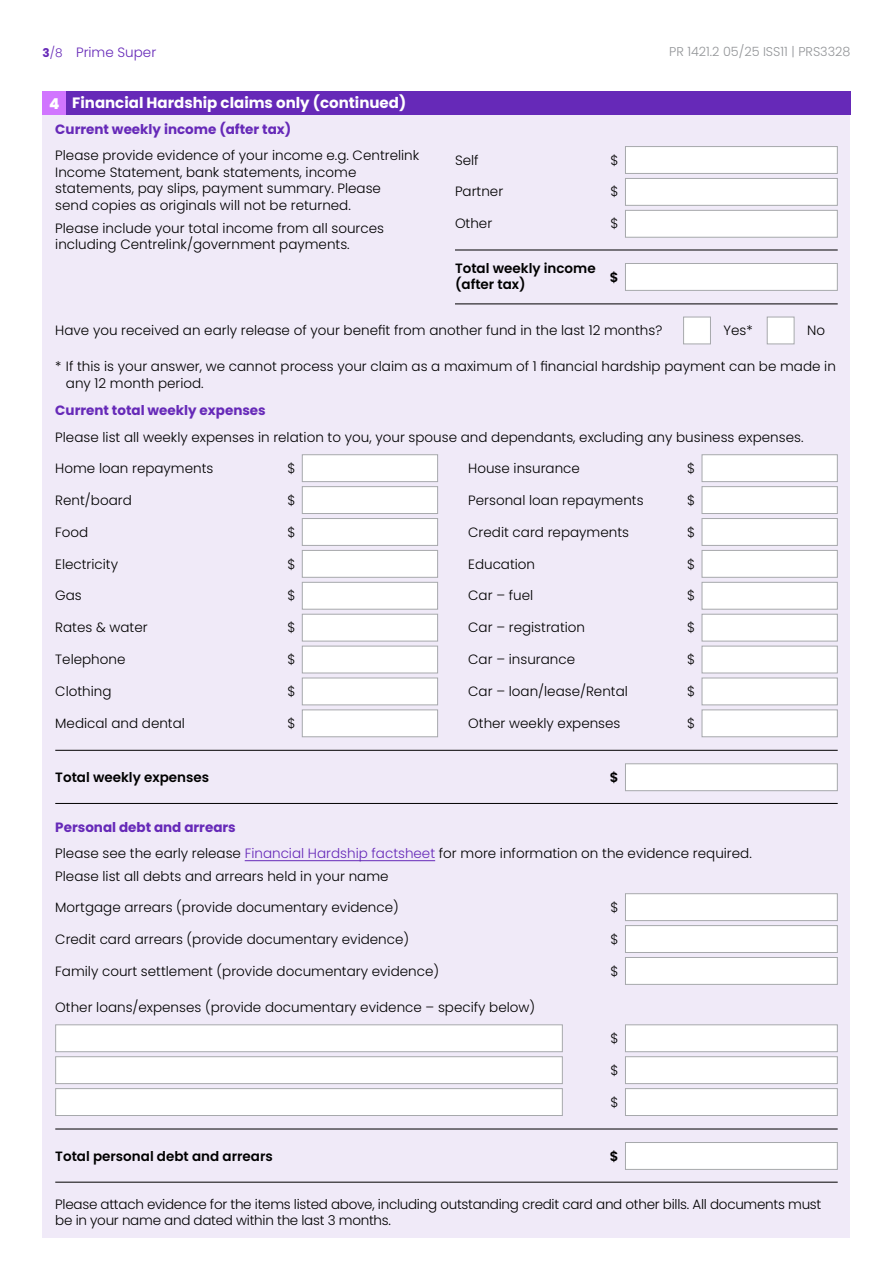
<style>
.page{position:relative;width:893px;height:1263px;background:#fff}
.page>*{position:absolute;margin:0;border:0;box-sizing:border-box;transform-origin:0 0}
.t1{font:700 15px "Poppins";color:#fff}
.t2{font:300 13.5px/16.5px "Poppins";color:#000}
.t3{font:300 13.5px/15.8px "Poppins";letter-spacing:-.02em;color:#000}
.t4{font:600 13.5px/16.5px "Poppins";color:#000}
.t5{font:700 13.5px "Poppins";color:#6629b8}
.t6{font:300 13.5px "Poppins";color:#6629b8}
.t7{font:300 12.75px "Poppins";color:#939598}
.s1{font-weight:700;font-size:12px}
.s2{font-size:12px}
.s3{font-weight:800}
.s4{font-weight:700;color:#6629b8}
.s5{color:#6629b8}
</style>
<div class="page">
<div style="left:43px;top:115px;width:807px;height:1123px;background:#f0eaf8"></div>
<div style="left:43px;top:92px;width:23px;height:23px;background:#d175ff"></div>
<div style="left:66px;top:92px;width:784px;height:23px;background:#6629b8"></div>
<hr style="left:245px;top:860px;width:190px;height:1px;background:#6629b8">
<div style="left:302px;top:454px;width:136px;height:28px;background:#fff;border:1px solid #a7a9ac"></div>
<div style="left:702px;top:454px;width:136px;height:28px;background:#fff;border:1px solid #a7a9ac"></div>
<div style="left:302px;top:518px;width:136px;height:28px;background:#fff;border:1px solid #a7a9ac"></div>
<div style="left:702px;top:518px;width:136px;height:28px;background:#fff;border:1px solid #a7a9ac"></div>
<div style="left:302px;top:582px;width:136px;height:28px;background:#fff;border:1px solid #a7a9ac"></div>
<div style="left:702px;top:582px;width:136px;height:28px;background:#fff;border:1px solid #a7a9ac"></div>
<div style="left:302px;top:646px;width:136px;height:27px;background:#fff;border:1px solid #a7a9ac"></div>
<div style="left:702px;top:646px;width:136px;height:27px;background:#fff;border:1px solid #a7a9ac"></div>
<div style="left:302px;top:486px;width:136px;height:28px;background:#fff;border:1px solid #a7a9ac"></div>
<div style="left:702px;top:486px;width:136px;height:28px;background:#fff;border:1px solid #a7a9ac"></div>
<div style="left:302px;top:550px;width:136px;height:28px;background:#fff;border:1px solid #a7a9ac"></div>
<div style="left:702px;top:550px;width:136px;height:28px;background:#fff;border:1px solid #a7a9ac"></div>
<div style="left:302px;top:614px;width:136px;height:27px;background:#fff;border:1px solid #a7a9ac"></div>
<div style="left:702px;top:614px;width:136px;height:27px;background:#fff;border:1px solid #a7a9ac"></div>
<div style="left:302px;top:678px;width:136px;height:27px;background:#fff;border:1px solid #a7a9ac"></div>
<div style="left:702px;top:678px;width:136px;height:27px;background:#fff;border:1px solid #a7a9ac"></div>
<div style="left:302px;top:709px;width:136px;height:28px;background:#fff;border:1px solid #a7a9ac"></div>
<div style="left:702px;top:709px;width:136px;height:28px;background:#fff;border:1px solid #a7a9ac"></div>
<div style="left:625px;top:763px;width:213px;height:28px;background:#fff;border:1px solid #a7a9ac"></div>
<div style="left:625px;top:1142px;width:213px;height:28px;background:#fff;border:1px solid #a7a9ac"></div>
<hr style="left:55px;top:750px;width:783px;height:1px;background:#000">
<hr style="left:55px;top:1128px;width:783px;height:1px;background:#000">
<hr style="left:55px;top:803px;width:783px;height:1px;background:#000">
<hr style="left:55px;top:1182px;width:783px;height:1px;background:#000">
<div style="left:625px;top:893px;width:213px;height:28px;background:#fff;border:1px solid #a7a9ac"></div>
<div style="left:625px;top:1024px;width:213px;height:28px;background:#fff;border:1px solid #a7a9ac"></div>
<div style="left:55px;top:1024px;width:508px;height:28px;background:#fff;border:1px solid #a7a9ac"></div>
<div style="left:625px;top:925px;width:213px;height:28px;background:#fff;border:1px solid #a7a9ac"></div>
<div style="left:625px;top:1056px;width:213px;height:28px;background:#fff;border:1px solid #a7a9ac"></div>
<div style="left:55px;top:1056px;width:508px;height:28px;background:#fff;border:1px solid #a7a9ac"></div>
<div style="left:625px;top:957px;width:213px;height:28px;background:#fff;border:1px solid #a7a9ac"></div>
<div style="left:625px;top:1088px;width:213px;height:28px;background:#fff;border:1px solid #a7a9ac"></div>
<div style="left:55px;top:1088px;width:508px;height:28px;background:#fff;border:1px solid #a7a9ac"></div>
<div style="left:683px;top:317px;width:28px;height:27px;background:#fff;border:1px solid #a7a9ac"></div>
<div style="left:767px;top:317px;width:27px;height:27px;background:#fff;border:1px solid #a7a9ac"></div>
<div style="left:625px;top:146px;width:213px;height:28px;background:#fff;border:1px solid #a7a9ac"></div>
<div style="left:625px;top:178px;width:213px;height:28px;background:#fff;border:1px solid #a7a9ac"></div>
<div style="left:625px;top:210px;width:213px;height:28px;background:#fff;border:1px solid #a7a9ac"></div>
<div style="left:625px;top:263px;width:213px;height:28px;background:#fff;border:1px solid #a7a9ac"></div>
<hr style="left:455px;top:250px;width:383px;height:1px;background:#000">
<hr style="left:455px;top:303px;width:383px;height:1px;background:#000">
<p class="t6" style="left:43px;top:44px;width:115px"><span class="s1">3</span><span class="s2">/8</span> Prime Super</p>
<p class="t7" style="left:669px;top:44px;width:183px">PR 1421.2 05/25 ISS11 | PRS3328</p>
<p class="t1" style="left:49px;top:94px;width:359px"><span class="s3">4</span> Financial Hardship claims only (continued)</p>
<p class="t5" style="left:55px;top:122px;width:237px">Current weekly income (after tax)</p>
<p class="t2" style="left:55px;top:147px;width:366px">Please provide evidence of your income e.g. Centrelink Income Statement, bank statements, income statements, pay slips, payment summary. Please<br>send copies as originals will not be returned.</p>
<p class="t2" style="left:55px;top:220px;width:330px">Please include your total income from all sources including Centrelink/government payments.</p>
<p class="t2" style="left:455px;top:152px;width:25px">Self</p>
<p class="t2" style="left:455px;top:184px;width:50px">Partner</p>
<p class="t2" style="left:455px;top:215px;width:39px">Other</p>
<p class="t4" style="left:455px;top:260px;width:142px">Total weekly income (after tax)</p>
<p class="t2" style="left:611px;top:152px;width:10px">$</p>
<p class="t2" style="left:611px;top:184px;width:10px">$</p>
<p class="t2" style="left:611px;top:215px;width:10px">$</p>
<p class="t4" style="left:610px;top:269px;width:10px">$</p>
<p class="t2" style="left:55px;top:322px;width:608px">Have you received an early release of your benefit from another fund in the last 12 months?</p>
<p class="t2" style="left:724px;top:322px;width:31px">Yes*</p>
<p class="t2" style="left:807px;top:322px;width:19px">No</p>
<p class="t2" style="left:66px;top:358px;width:771px;text-indent:-11px">* If this is your answer, we cannot process your claim as a maximum of 1 financial hardship payment can be made in any 12 month period.</p>
<p class="t5" style="left:55px;top:403px;width:212px">Current total weekly expenses</p>
<p class="t2" style="left:55px;top:429px;width:750px">Please list all weekly expenses in relation to you, your spouse and dependants, excluding any business expenses.</p>
<p class="t2" style="left:287px;top:460px;width:10px">$</p>
<p class="t2" style="left:687px;top:460px;width:10px">$</p>
<p class="t2" style="left:55px;top:460px;width:160px">Home loan repayments</p>
<p class="t2" style="left:468px;top:460px;width:113px">House insurance</p>
<p class="t2" style="left:55px;top:492px;width:78px">Rent/board</p>
<p class="t2" style="left:468px;top:492px;width:177px">Personal loan repayments</p>
<p class="t2" style="left:287px;top:492px;width:10px">$</p>
<p class="t2" style="left:687px;top:492px;width:10px">$</p>
<p class="t2" style="left:287px;top:524px;width:10px">$</p>
<p class="t2" style="left:687px;top:524px;width:10px">$</p>
<p class="t2" style="left:55px;top:524px;width:35px">Food</p>
<p class="t2" style="left:468px;top:524px;width:162px">Credit card repayments</p>
<p class="t2" style="left:287px;top:556px;width:10px">$</p>
<p class="t2" style="left:687px;top:556px;width:10px">$</p>
<p class="t2" style="left:55px;top:556px;width:64px">Electricity</p>
<p class="t2" style="left:468px;top:556px;width:68px">Education</p>
<p class="t2" style="left:287px;top:587px;width:10px">$</p>
<p class="t2" style="left:687px;top:587px;width:10px">$</p>
<p class="t2" style="left:55px;top:587px;width:28px">Gas</p>
<p class="t2" style="left:468px;top:587px;width:66px">Car – fuel</p>
<p class="t2" style="left:287px;top:619px;width:10px">$</p>
<p class="t2" style="left:687px;top:619px;width:10px">$</p>
<p class="t2" style="left:55px;top:619px;width:94px">Rates &amp; water</p>
<p class="t2" style="left:468px;top:619px;width:118px">Car – registration</p>
<p class="t2" style="left:287px;top:651px;width:10px">$</p>
<p class="t2" style="left:687px;top:651px;width:10px">$</p>
<p class="t2" style="left:55px;top:651px;width:72px">Telephone</p>
<p class="t2" style="left:468px;top:651px;width:108px">Car – insurance</p>
<p class="t2" style="left:55px;top:683px;width:58px">Clothing</p>
<p class="t2" style="left:468px;top:683px;width:161px">Car – loan/lease/Rental</p>
<p class="t2" style="left:55px;top:715px;width:131px">Medical and dental</p>
<p class="t2" style="left:287px;top:683px;width:10px">$</p>
<p class="t2" style="left:687px;top:683px;width:10px">$</p>
<p class="t2" style="left:287px;top:715px;width:10px">$</p>
<p class="t2" style="left:687px;top:715px;width:10px">$</p>
<p class="t2" style="left:468px;top:715px;width:154px">Other weekly expenses</p>
<p class="t4" style="left:55px;top:769px;width:155px">Total weekly expenses</p>
<p class="t4" style="left:610px;top:769px;width:10px">$</p>
<p class="t2" style="left:55px;top:814px;width:698px;line-height:26.1px"><span class="s4">Personal debt and arrears<br></span>Please see the early release <span class="s5">Financial Hardship factsheet</span> for more information on the evidence required.</p>
<p class="t2" style="left:55px;top:868px;width:335px">Please list all debts and arrears held in your name</p>
<p class="t2" style="left:55px;top:899px;width:345px">Mortgage arrears (provide documentary evidence)</p>
<p class="t2" style="left:611px;top:899px;width:10px">$</p>
<p class="t2" style="left:55px;top:931px;width:355px">Credit card arrears (provide documentary evidence)</p>
<p class="t2" style="left:55px;top:963px;width:385px">Family court settlement (provide documentary evidence)</p>
<p class="t2" style="left:611px;top:931px;width:10px">$</p>
<p class="t2" style="left:611px;top:963px;width:10px">$</p>
<p class="t2" style="left:55px;top:999px;width:481px">Other loans/expenses (provide documentary evidence – specify below)</p>
<p class="t2" style="left:611px;top:1030px;width:10px">$</p>
<p class="t2" style="left:611px;top:1062px;width:10px">$</p>
<p class="t2" style="left:611px;top:1094px;width:10px">$</p>
<p class="t4" style="left:55px;top:1148px;width:219px">Total personal debt and arrears</p>
<p class="t4" style="left:610px;top:1148px;width:10px">$</p>
<p class="t3" style="left:55px;top:1197px;width:768px">Please attach evidence for the items listed above, including outstanding credit card and other bills. All documents must be in your name and dated within the last 3 months.</p>
</div>
